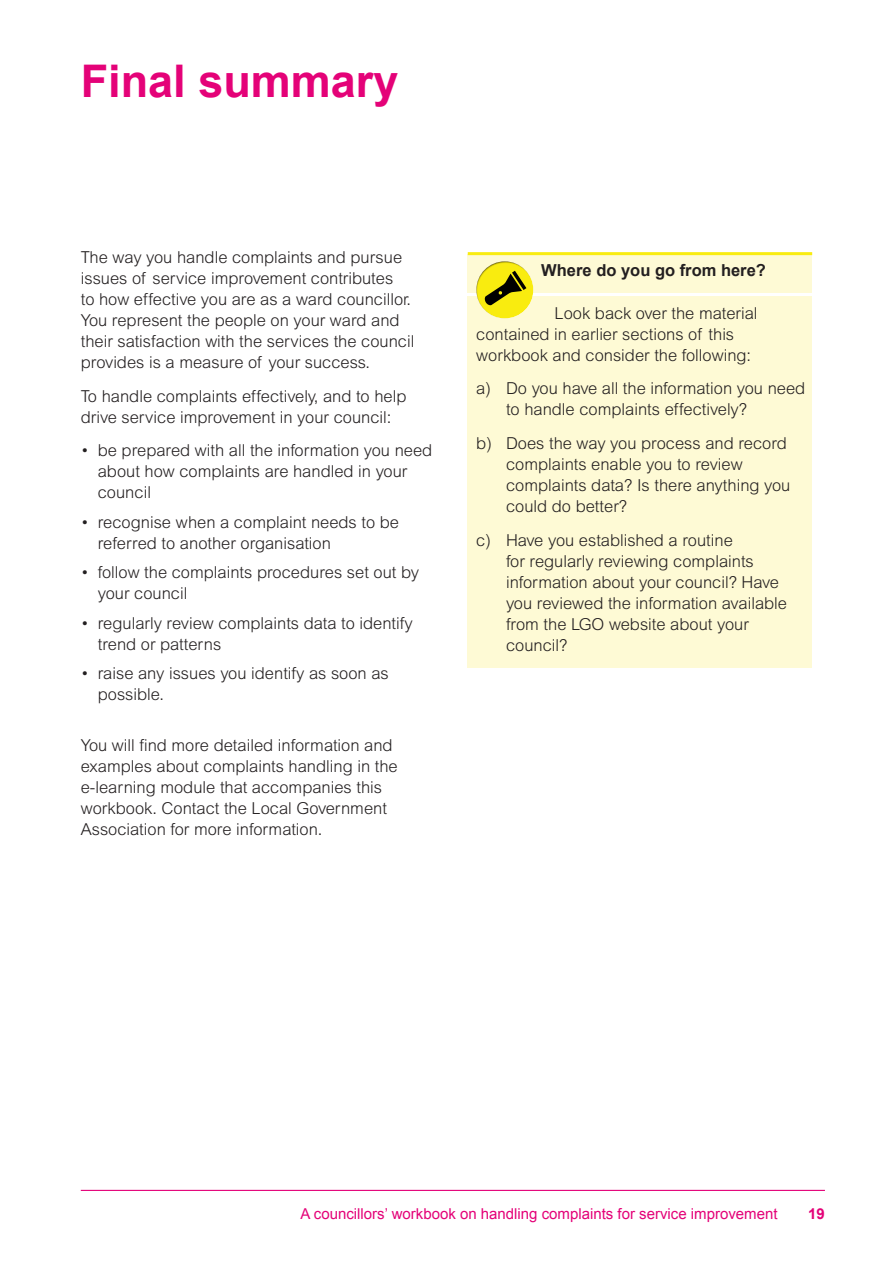
<style>
.page{position:relative;width:893px;height:1263px;background:#fff}
.page>*{position:absolute;margin:0;border:0;box-sizing:border-box;transform-origin:0 0}
.A4_Heading{font:700 45px "Arial";color:#e40278}
.A4_Body{font:300 16.5px/21px "Arial MT Std";color:#231f20}
.info_box_yellow_copy{font:300 16.5px/21px "Arial MT Std";color:#231f20}
.info_box_yellow{font:700 16.5px "Arial";color:#231f20}
.t1{font:15px "Arial";color:#e40278}
.t2{font:700 15px "Arial";color:#e40278}
</style>
<div class="page">
<hr style="left:81px;top:1190px;width:744px;height:1px;background:#e40278">
<div style="left:468px;top:254px;width:344px;height:39px;background:#fefad5"></div>
<hr style="left:468px;top:252px;width:344px;height:3px;background:#f9ec0f">
<div style="left:468px;top:296px;width:344px;height:82px;background:#fefad5"></div>
<div style="left:468px;top:372px;width:344px;height:61px;background:#fefad5"></div>
<div style="left:468px;top:427px;width:344px;height:102px;background:#fefad5"></div>
<div style="left:468px;top:523px;width:344px;height:145px;background:#fefad5"></div>
<div style="left:474px;top:252px;width:60px;height:68px;background:#231f20;opacity:.75"></div>
<svg style="left:484px;top:271px;width:42px;height:35px"></svg>
<p class="A4_Heading" style="left:81px;top:51px;width:319px">Final summary</p>
<p class="A4_Body" style="left:81px;top:247px;width:335px">The way you handle complaints and pursue issues of service improvement contributes<br>to how effective you are as a ward councillor.<br>You represent the people on your ward and their satisfaction with the services the council provides is a measure of your success.</p>
<p class="A4_Body" style="left:81px;top:385px;width:327px">To handle complaints effectively, and to help drive service improvement in your council:</p>
<p class="A4_Body" style="left:98px;top:440px;width:336px;text-indent:-17px">• be prepared with all the information you need about how complaints are handled in your council</p>
<p class="A4_Body" style="left:98px;top:512px;width:303px;text-indent:-17px">• recognise when a complaint needs to be referred to another organisation</p>
<p class="A4_Body" style="left:98px;top:562px;width:323px;text-indent:-17px">• follow the complaints procedures set out by your council</p>
<p class="A4_Body" style="left:98px;top:613px;width:316px;text-indent:-17px">• regularly review complaints data to identify trend or patterns</p>
<p class="A4_Body" style="left:98px;top:663px;width:292px;text-indent:-17px">• raise any issues you identify as soon as possible.</p>
<p class="A4_Body" style="left:81px;top:735px;width:318px">You will find more detailed information and examples about complaints handling in the e-learning module that accompanies this workbook. Contact the Local Government Association for more information.</p>
<p class="info_box_yellow" style="left:541px;top:260px;width:226px">Where do you go from here?</p>
<p class="info_box_yellow_copy" style="left:476px;top:302px;width:283px;text-indent:78px">Look back over the material contained in earlier sections of this workbook and consider the following:</p>
<p class="info_box_yellow_copy" style="left:506px;top:378px;width:301px;text-indent:-30px">a) Do you have all the information you need to handle complaints effectively?</p>
<p class="info_box_yellow_copy" style="left:506px;top:433px;width:286px;text-indent:-30px">b) Does the way you process and record complaints enable you to review complaints data? Is there anything you could do better?</p>
<p class="info_box_yellow_copy" style="left:506px;top:530px;width:282px;text-indent:-30px">c) Have you established a routine<br>for regularly reviewing complaints information about your council? Have you reviewed the information available from the LGO website about your council?</p>
<p class="t1" style="left:300px;top:1203px;width:479px">A councillors’ workbook on handling complaints for service improvement</p>
<p class="t2" style="left:808px;top:1203px;width:18px">19</p>
</div>
